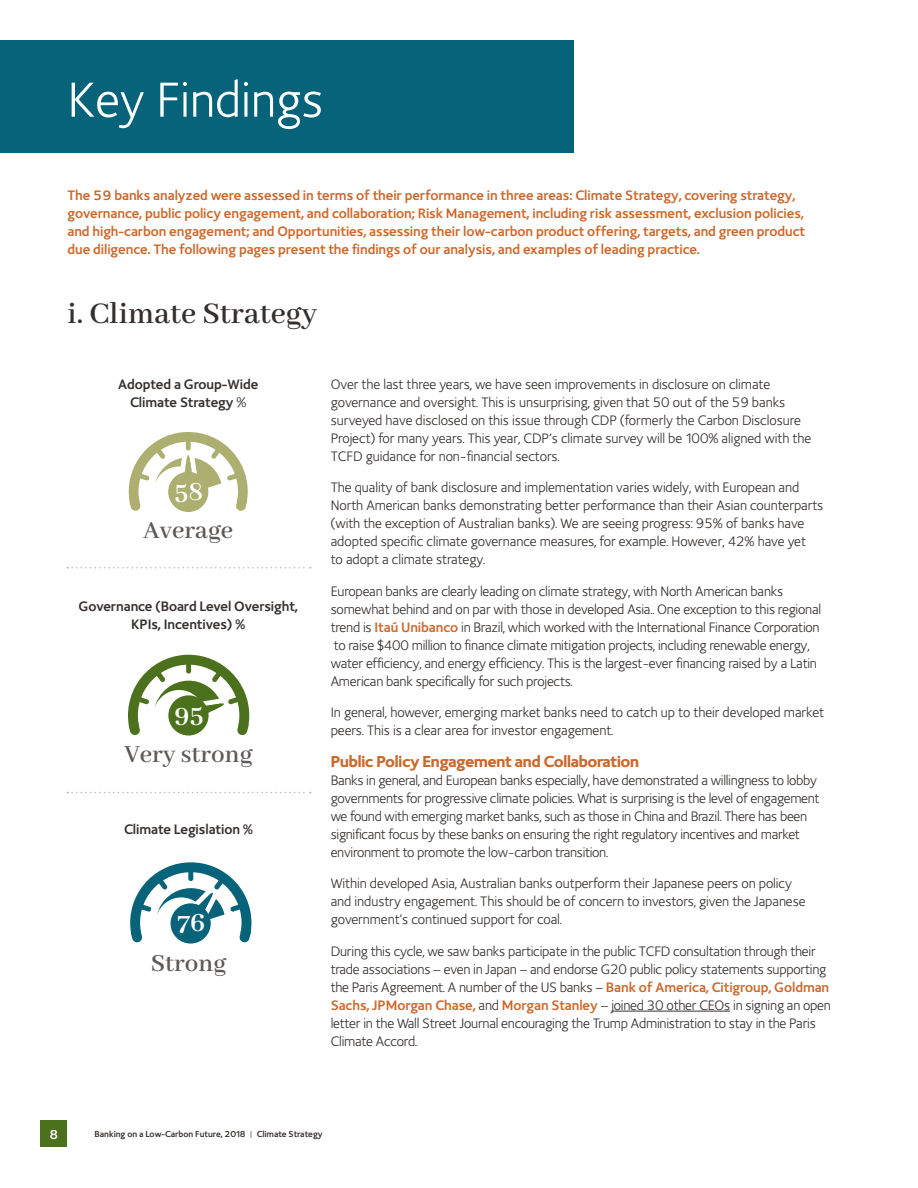
<style>
.page{position:relative;width:918px;height:1188px;background:#fff}
.page>*{position:absolute;margin:0;border:0;box-sizing:border-box;transform-origin:0 0}
.t1{font:51px "BG";color:#fff}
.t2{font:600 33px "Abhaya Libre";color:#34302e}
.t3{font:700 28.5px "Abhaya Libre";color:#fff}
.t4{font:600 27px "Abhaya Libre";color:#5d5957}
.t5{font:700 16.5px "BG";letter-spacing:-.005em;color:#cb692c}
.t6{font:14.25px/18px "BG";letter-spacing:-.015em;color:#34302e}
.t7{font:500 14.25px/18px "BG";letter-spacing:-.005em;color:#cb692c}
.t8{font:500 14.25px/18px "BG";letter-spacing:-.005em;color:#34302e;text-align:center}
.t9{font:500 13.5px "BG";color:#fff}
.t10{font:500 9px "BG";color:#34302e}
.s1{font-weight:400}
.s2{font-weight:500;color:#cb692c}
</style>
<div class="page">
<div style="left:40px;top:1120px;width:28px;height:28px;background:#4b711c"></div>
<svg style="left:130px;top:862px;width:121px;height:80px"></svg>
<div style="left:171px;top:903px;width:40px;height:41px;background:#076379;border-radius:50%"></div>
<svg style="left:128px;top:655px;width:121px;height:80px"></svg>
<div style="left:168px;top:695px;width:41px;height:41px;background:#4b711c;border-radius:50%"></div>
<svg style="left:68px;top:567px;width:243px;height:1px"></svg>
<svg style="left:68px;top:792px;width:243px;height:1px"></svg>
<svg style="left:129px;top:432px;width:119px;height:79px"></svg>
<div style="left:168px;top:472px;width:40px;height:40px;background:#acaf70;border-radius:50%"></div>
<div style="left:0;top:40px;width:574px;height:113px;background:#076379"></div>
<hr style="left:611px;top:1011px;width:119px;height:1px;background:#34302e">
<h1 class="t1" style="left:68px;top:69px;width:257px">Key Findings</h1>
<p class="t7" style="left:68px;top:186px;width:739px">The 59 banks analyzed were assessed in terms of their performance in three areas: Climate Strategy, covering strategy, governance, public policy engagement, and collaboration; Risk Management, including risk assessment, exclusion policies, and high-carbon engagement; and Opportunities, assessing their low-carbon product offering, targets, and green product due diligence. The following pages present the findings of our analysis, and examples of leading practice.</p>
<h2 class="t2" style="left:68px;top:295px;width:251px">i. Climate Strategy</h2>
<p class="t8" style="left:118px;top:375px;width:142px">Adopted a Group-Wide<br>Climate Strategy <span class="s1">%</span></p>
<h3 class="t3" style="left:174px;top:476px;width:31px">58</h3>
<h3 class="t4" style="left:143px;top:515px;width:92px">Average</h3>
<p class="t8" style="left:79px;top:598px;width:221px">Governance (Board Level Oversight,<br>KPIs, Incentives) %</p>
<h3 class="t3" style="left:174px;top:699px;width:31px">95</h3>
<h3 class="t4" style="left:124px;top:739px;width:130px">Very strong</h3>
<p class="t8" style="left:124px;top:820px;width:131px">Climate Legislation %</p>
<h3 class="t3" style="left:177px;top:907px;width:30px">76</h3>
<h3 class="t4" style="left:151px;top:948px;width:77px">Strong</h3>
<p class="t6" style="left:331px;top:375px;width:482px">Over the last three years, we have seen improvements in disclosure on climate governance and oversight. This is unsurprising, given that 50 out of the 59 banks surveyed have disclosed on this issue through CDP (formerly the Carbon Disclosure Project) for many years. This year, CDP’s climate survey will be 100% aligned with the TCFD guidance for non-financial sectors.</p>
<p class="t6" style="left:331px;top:478px;width:494px">The quality of bank disclosure and implementation varies widely, with European and North American banks demonstrating better performance than their Asian counterparts (with the exception of Australian banks). We are seeing progress: 95% of banks have adopted specific climate governance measures, for example. However, 42% have yet<br>to adopt a climate strategy.</p>
<p class="t6" style="left:331px;top:582px;width:492px">European banks are clearly leading on climate strategy, with North American banks somewhat behind and on par with those in developed Asia.. One exception to this regional trend is <span class="s2">Itaú Unibanco</span> in Brazil, which worked with the International Finance Corporation to raise $400 million to finance climate mitigation projects, including renewable energy, water efficiency, and energy efficiency. This is the largest-ever financing raised by a Latin American bank specifically for such projects.</p>
<p class="t6" style="left:331px;top:703px;width:495px">In general, however, emerging market banks need to catch up to their developed market peers. This is a clear area for investor engagement.</p>
<p class="t5" style="left:331px;top:751px;width:310px">Public Policy Engagement and Collaboration</p>
<p class="t6" style="left:331px;top:771px;width:490px">Banks in general, and European banks especially, have demonstrated a willingness to lobby governments for progressive climate policies. What is surprising is the level of engagement we found with emerging market banks, such as those in China and Brazil. There has been significant focus by these banks on ensuring the right regulatory incentives and market environment to promote the low-carbon transition.</p>
<p class="t6" style="left:331px;top:874px;width:476px">Within developed Asia, Australian banks outperform their Japanese peers on policy and industry engagement. This should be of concern to investors, given the Japanese government’s continued support for coal.</p>
<p class="t6" style="left:331px;top:942px;width:502px">During this cycle, we saw banks participate in the public TCFD consultation through their trade associations – even in Japan – and endorse G20 public policy statements supporting the Paris Agreement. A number of the US banks – <span class="s2">Bank of America, Citigroup, Goldman Sachs, JPMorgan Chase,</span> and <span class="s2">Morgan Stanley</span> – joined 30 other CEOs in signing an open letter in the Wall Street Journal encouraging the Trump Administration to stay in the Paris Climate Accord.</p>
<p class="t9" style="left:50px;top:1126px;width:10px">8</p>
<p class="t10" style="left:94px;top:1129px;width:230px">Banking on a Low-Carbon Future, 2018 <span class="s1">|</span> Climate Strategy</p>
</div>
